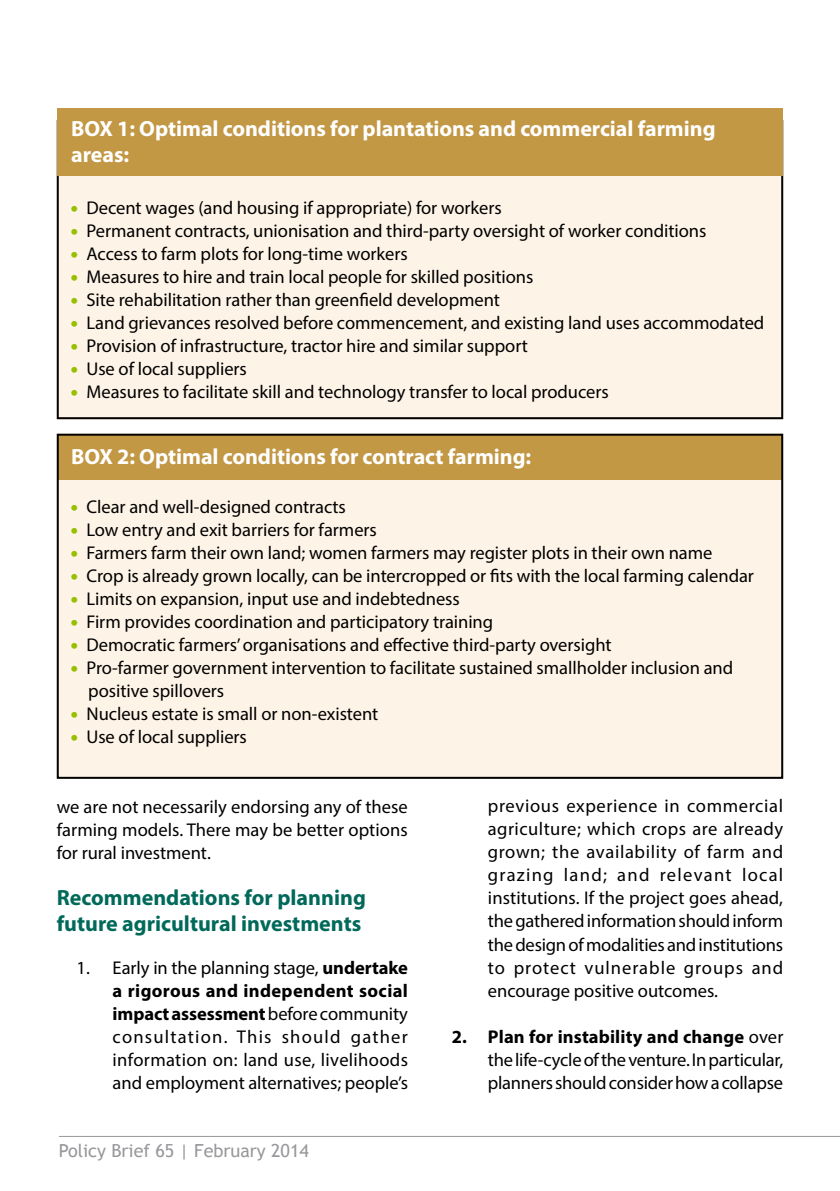
<style>
.page{position:relative;width:840px;height:1191px;background:#fff}
.page>*{position:absolute;margin:0;border:0;box-sizing:border-box;transform-origin:0 0}
.t1{font:700 22px/26px "Myriad Pro";letter-spacing:-.005em;color:#fff}
.t2{font:700 22px/26.4px "Myriad Pro";color:#00695a}
.t3{font:18.4px/23px "Myriad Pro";letter-spacing:-.005em;color:#000;text-align:justify}
.t4{font:18px "Trebuchet MS";color:#98989c}
.s1{font-family:"Trebuchet MS";font-weight:700;color:#98c000}
.s2{font-weight:700}
</style>
<div class="page">
<hr style="left:59px;top:1136px;width:780px;height:1px;background:#98989c">
<div style="left:58px;top:434px;width:723px;height:345px;background:#fdf3e6"></div>
<div style="left:57px;top:434px;width:725px;height:45px;background:#c29845"></div>
<div style="left:57px;top:434px;width:725px;height:345px;border:2px solid #000"></div>
<div style="left:58px;top:120px;width:723px;height:299px;background:#fdf3e6"></div>
<div style="left:57px;top:108px;width:725px;height:67px;background:#c29845"></div>
<p class="t1" style="left:71px;top:115px;width:645px">BOX 1: Optimal conditions for plantations and commercial farming areas:</p>
<p class="t3" style="left:69px;top:196px;width:433px"><span class="s1">•</span> Decent wages (and housing if appropriate) for workers</p>
<p class="t3" style="left:69px;top:219px;width:638px"><span class="s1">•</span> Permanent contracts, unionisation and third-party oversight of worker conditions</p>
<p class="t3" style="left:69px;top:242px;width:339px"><span class="s1">•</span> Access to farm plots for long-time workers</p>
<p class="t3" style="left:69px;top:265px;width:465px"><span class="s1">•</span> Measures to hire and train local people for skilled positions</p>
<p class="t3" style="left:69px;top:288px;width:432px"><span class="s1">•</span> Site rehabilitation rather than greenfield development</p>
<p class="t3" style="left:69px;top:311px;width:696px"><span class="s1">•</span> Land grievances resolved before commencement, and existing land uses accommodated</p>
<p class="t3" style="left:69px;top:334px;width:459px"><span class="s1">•</span> Provision of infrastructure, tractor hire and similar support</p>
<p class="t3" style="left:69px;top:357px;width:179px"><span class="s1">•</span> Use of local suppliers</p>
<p class="t3" style="left:69px;top:380px;width:540px"><span class="s1">•</span> Measures to facilitate skill and technology transfer to local producers</p>
<p class="t1" style="left:71px;top:443px;width:461px">BOX 2: Optimal conditions for contract farming:</p>
<p class="t3" style="left:69px;top:495px;width:278px"><span class="s1">•</span> Clear and well-designed contracts</p>
<p class="t3" style="left:69px;top:518px;width:309px"><span class="s1">•</span> Low entry and exit barriers for farmers</p>
<p class="t3" style="left:69px;top:541px;width:644px"><span class="s1">•</span> Farmers farm their own land; women farmers may register plots in their own name</p>
<p class="t3" style="left:69px;top:564px;width:685px"><span class="s1">•</span> Crop is already grown locally, can be intercropped or fits with the local farming calendar</p>
<p class="t3" style="left:69px;top:587px;width:391px"><span class="s1">•</span> Limits on expansion, input use and indebtedness</p>
<p class="t3" style="left:69px;top:610px;width:425px"><span class="s1">•</span> Firm provides coordination and participatory training</p>
<p class="t3" style="left:69px;top:633px;width:543px"><span class="s1">•</span> Democratic farmers’ organisations and effective third-party oversight</p>
<p class="t3" style="left:88px;top:656px;width:646px;text-indent:-19px"><span class="s1">•</span> Pro-farmer government intervention to facilitate sustained smallholder inclusion and positive spillovers</p>
<p class="t3" style="left:69px;top:702px;width:310px"><span class="s1">•</span> Nucleus estate is small or non-existent</p>
<p class="t3" style="left:69px;top:725px;width:179px"><span class="s1">•</span> Use of local suppliers</p>
<p class="t3" style="left:57px;top:794px;width:352px">we are not necessarily endorsing any of these farming models. There may be better options for rural investment.</p>
<p class="t2" style="left:57px;top:883px;width:310px">Recommendations for planning future agricultural investments</p>
<p class="t3" style="left:113px;top:955px;width:297px;text-indent:-36px">1. Early in the planning stage, <span class="s2">undertake a rigorous and independent social impact assessment</span> before community consultation. This should gather information on: land use, livelihoods and employment alternatives; people’s</p>
<p class="t4" style="left:59px;top:1139px;width:251px">Policy Brief 65 | February 2014</p>
<p class="t3" style="left:487px;top:794px;width:297px">previous experience in commercial agriculture; which crops are already grown; the availability of farm and grazing land; and relevant local institutions. If the project goes ahead, the gathered information should inform the design of modalities and institutions to protect vulnerable groups and encourage positive outcomes.</p>
<p class="t3" style="left:487px;top:1024px;width:297px;text-indent:-36px"><span class="s2">2. Plan for instability and change</span> over the life-cycle of the venture. In particular, planners should consider how a collapse</p>
</div>
